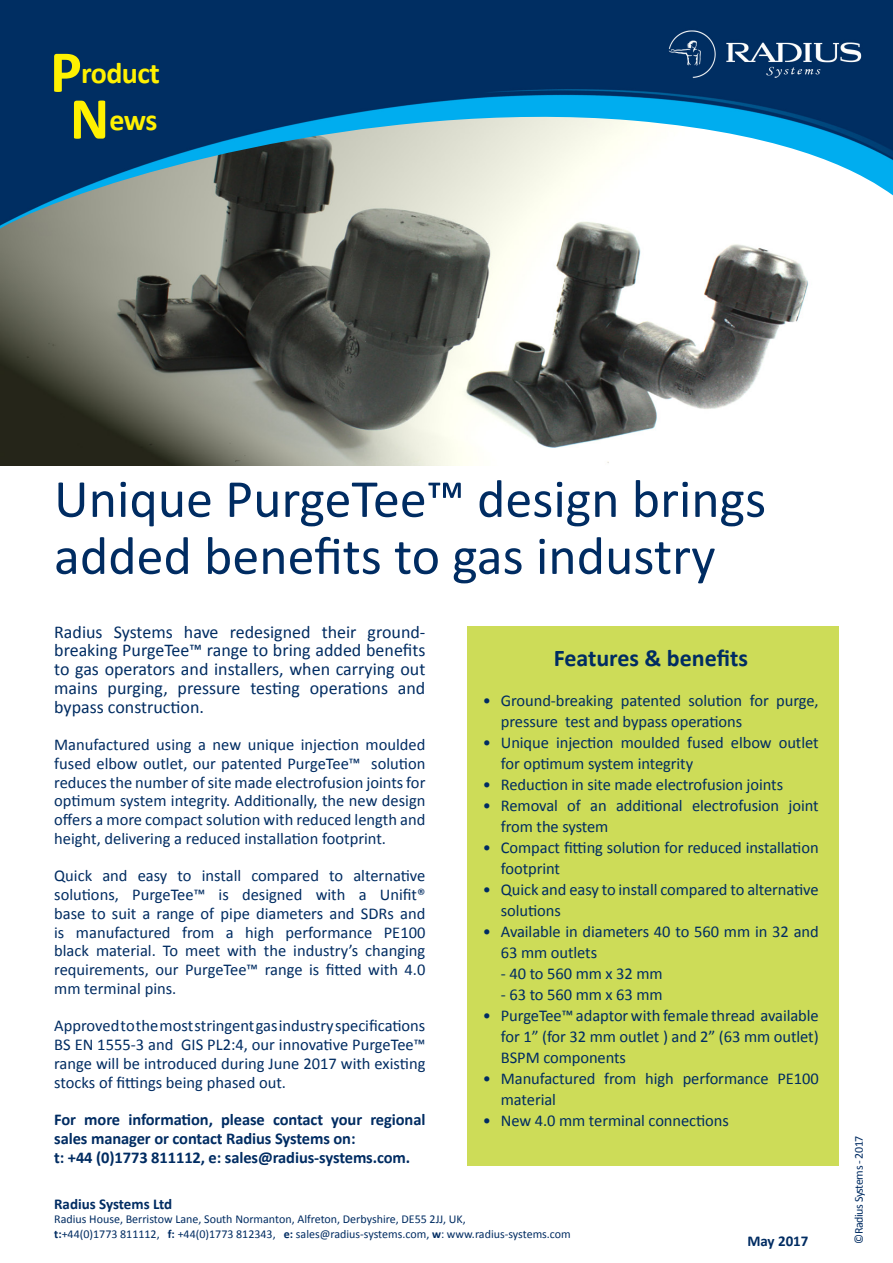
<style>
.page{position:relative;width:893px;height:1263px;background:#fff}
.page>*{position:absolute;margin:0;border:0;box-sizing:border-box;transform-origin:0 0}
.t1{font:700 60px "Calibri";color:#fff101}
.t2{font:54px/57px "Calibri";color:#002c62}
.t3{font:700 30px "Calibri";letter-spacing:-.02em;color:#fff101}
.t4{font:700 24px "Calibri";color:#002c62}
.t5{font:18px/18.8px "Calibri";color:#002c62;text-align:justify}
.t6{font:16.5px/18.8px "Calibri";letter-spacing:-.005em;color:#002c62}
.t7{font:700 16.5px/18.8px "Calibri";letter-spacing:-.005em;color:#002c62}
.t8{font:700 15px "Calibri";color:#002c62}
.t9{font:12px "Calibri";color:#002c62}
.t10{font:12px "Calibri";letter-spacing:-.04em;color:#002c62}
.s1{font-weight:700}
</style>
<div class="page">
<img style="left:0;top:229px;width:809px;height:237px">
<img style="left:0;top:0;width:893px;height:229px">
<div style="left:468px;top:626px;width:371px;height:539px;background:#cddc58"></div>
<p class="t1" style="left:50px;top:34px;width:33px">P</p>
<p class="t3" style="left:81px;top:54px;width:80px">roduct</p>
<p class="t1" style="left:70px;top:80px;width:41px">N</p>
<p class="t3" style="left:110px;top:101px;width:49px">ews</p>
<p class="t2" style="left:54px;top:470px;width:714px">Unique PurgeTee™ design brings added benefits to gas industry</p>
<p class="t5" style="left:54px;top:622px;width:373px">Radius Systems have redesigned their ground&shy;breaking PurgeTee™ range to bring added benefits to gas operators and installers, when carrying out mains purging, pressure testing operations and bypass construction.</p>
<p class="t6" style="left:54px;top:735px;width:373px;text-align:justify">Manufactured using a new unique injection moulded fused elbow outlet, our patented PurgeTee™ solution reduces the number of site made electrofusion joints for optimum system integrity. Additionally, the new design offers a more compact solution with reduced length and height, delivering a reduced installation footprint.</p>
<p class="t6" style="left:54px;top:866px;width:373px;text-align:justify">Quick and easy to install compared to alternative solutions, PurgeTee™ is designed with a Unifit® base to suit a range of pipe diameters and SDRs and is manufactured from a high performance PE100 black material. To meet with the industry’s changing requirements, our PurgeTee™ range is fitted with 4.0 mm terminal pins.</p>
<p class="t6" style="left:54px;top:1016px;width:373px;text-align:justify">Approved to the most stringent gas industry specifications BS EN 1555-3 and GIS PL2:4, our innovative PurgeTee™ range will be introduced during June 2017 with existing stocks of fittings being phased out.</p>
<p class="t7" style="left:54px;top:1110px;width:373px">For more information, please contact your regional sales manager or contact Radius Systems on:</p>
<p class="t7" style="left:54px;top:1148px;width:358px">t: +44 (0)1773 811112, e: sales@radius-systems.com.</p>
<p class="t8" style="left:54px;top:1194px;width:119px">Radius Systems Ltd</p>
<p class="t9" style="left:54px;top:1211px;width:413px">Radius House, Berristow Lane, South Normanton, Alfreton, Derbyshire, DE55 2JJ, UK,</p>
<p class="t9" style="left:54px;top:1226px;width:518px"><span class="s1">t:</span>+44(0)1773 811112, <span class="s1">f:</span> +44(0)1773 812343, <span class="s1">e:</span> sales@radius-systems.com, <span class="s1">w</span>: www.radius-systems.com</p>
<p class="t4" style="left:554px;top:643px;width:196px">Features &amp; benefits</p>
<p class="t6" style="left:501px;top:690px;width:319px;line-height:21px;text-indent:-18px">• Ground-breaking patented solution for purge, pressure test and bypass operations</p>
<p class="t6" style="left:501px;top:732px;width:319px;line-height:21px;text-indent:-18px">• Unique injection moulded fused elbow outlet for optimum system integrity</p>
<p class="t6" style="left:483px;top:775px;width:302px">• Reduction in site made electrofusion joints</p>
<p class="t6" style="left:501px;top:795px;width:319px;line-height:21px;text-indent:-18px">• Removal of an additional electrofusion joint from the system</p>
<p class="t6" style="left:501px;top:837px;width:319px;line-height:21px;text-indent:-18px">• Compact fitting solution for reduced installation footprint</p>
<p class="t6" style="left:501px;top:879px;width:319px;line-height:21px;text-indent:-18px">• Quick and easy to install compared to alternative solutions</p>
<p class="t6" style="left:501px;top:921px;width:319px;line-height:21px;text-indent:-18px">• Available in diameters 40 to 560 mm in 32 and<br>63 mm outlets</p>
<p class="t6" style="left:501px;top:964px;width:163px">- 40 to 560 mm x 32 mm</p>
<p class="t6" style="left:501px;top:985px;width:163px">- 63 to 560 mm x 63 mm</p>
<p class="t6" style="left:501px;top:1005px;width:319px;line-height:21px;text-align:justify;text-indent:-18px">• PurgeTee™ adaptor with female thread available for 1” (for 32 mm outlet ) and 2” (63 mm outlet)<br>BSPM components</p>
<p class="t6" style="left:501px;top:1068px;width:319px;line-height:21px;text-indent:-18px">• Manufactured from high performance PE100 material</p>
<p class="t6" style="left:483px;top:1111px;width:248px">• New 4.0 mm terminal connections</p>
<p class="t8" style="left:747px;top:1231px;width:63px">May 2017</p>
<p class="t10" style="left:851px;top:1243px;width:109px;rotate:-90deg">©Radius Systems - 2017</p>
</div>
